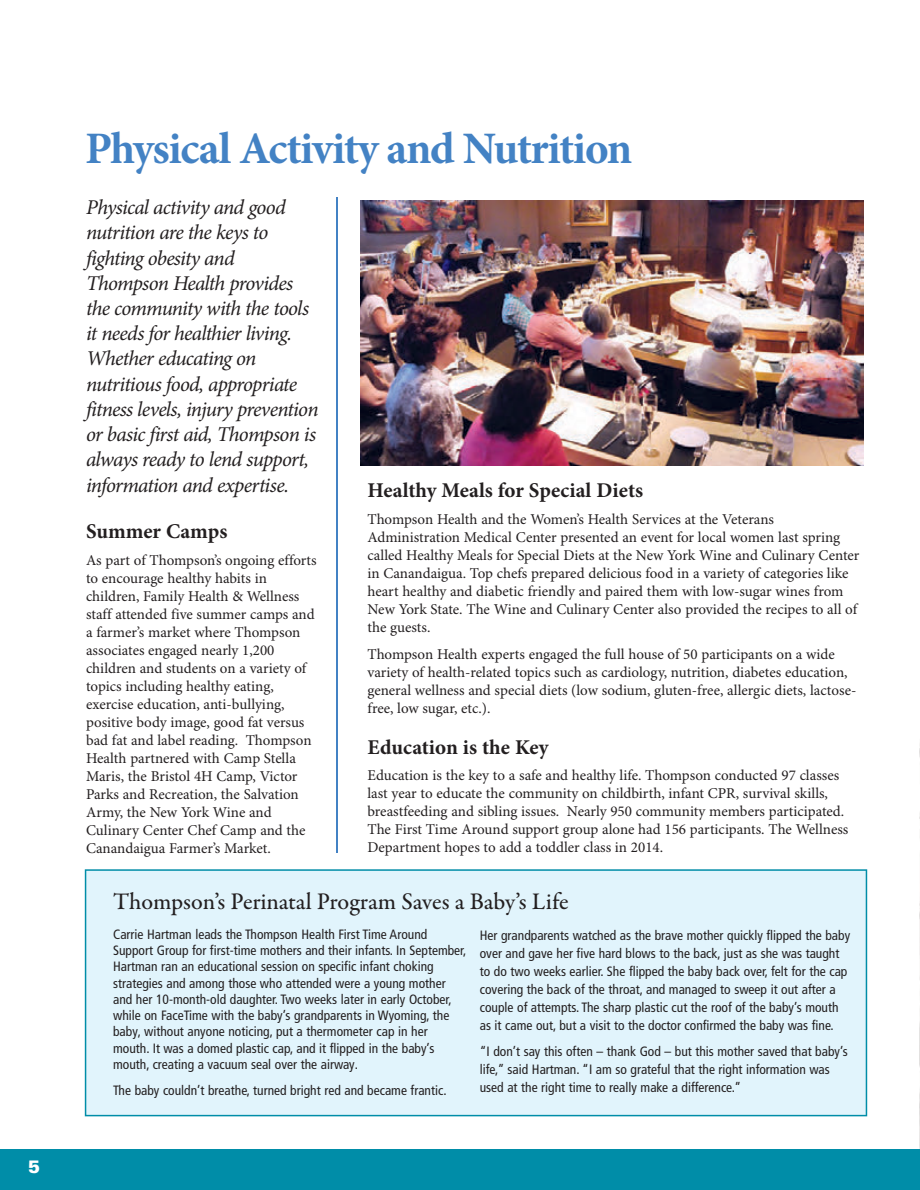
<style>
.page{position:relative;width:920px;height:1190px;background:#fff}
.page>*{position:absolute;margin:0;border:0;box-sizing:border-box;transform-origin:0 0}
.t1{font:700 45px "Minion Pro";letter-spacing:-.035em;color:#4382c4}
.t2{font:500 24px "Garamond Premr Pro";letter-spacing:-.005em;color:#231f20}
.t3{font:italic 21px/25.2px "Minion Pro";letter-spacing:-.04em;color:#231f20}
.t4{font:700 21px "Minion Pro";color:#231f20}
.t5{font:900 18px "Univers";color:#fff}
.t6{font:15px/18px "Minion Pro";color:#231f20}
.t7{font:condensed 13.5px/16.2px "Frutiger LT Pro";color:#231f20}
</style>
<div class="page">
<div style="left:85px;top:869px;width:781px;height:247px;background:#e1f4fc"></div>
<img style="left:919px;top:744px;width:1px;height:405px">
<hr style="left:336px;top:197px;width:2px;height:655px;background:#4382c4">
<hr style="left:919px;top:1149px;width:1px;height:40px;background:#008da8">
<div style="left:0;top:1149px;width:919px;height:40px;background:#008da8"></div>
<img style="left:360px;top:200px;width:502px;height:266px">
<p class="t5" style="left:28px;top:1159px;width:14px">5</p>
<h1 class="t1" style="left:85px;top:132px;width:548px">Physical Activity and Nutrition</h1>
<p class="t3" style="left:86px;top:197px;width:234px">Physical activity and good nutrition are the keys to fighting obesity and<br>Thompson Health provides the community with the tools it needs for healthier living.<br>Whether educating on nutritious food, appropriate fitness levels, injury prevention or basic first aid, Thompson is always ready to lend support, information and expertise.</p>
<h3 class="t4" style="left:86px;top:524px;width:143px">Summer Camps</h3>
<p class="t6" style="left:86px;top:552px;width:232px">As part of Thompson’s ongoing efforts to encourage healthy habits in children, Family Health &amp; Wellness staff attended five summer camps and a farmer’s market where Thompson associates engaged nearly 1,200 children and students on a variety of topics including healthy eating, exercise education, anti-bullying, positive body image, good fat versus bad fat and label reading. Thompson Health partnered with Camp Stella Maris, the Bristol 4H Camp, Victor Parks and Recreation, the Salvation Army, the New York Wine and Culinary Center Chef Camp and the Canandaigua Farmer’s Market.</p>
<h3 class="t4" style="left:367px;top:483px;width:277px">Healthy Meals for Special Diets</h3>
<p class="t6" style="left:367px;top:511px;width:493px">Thompson Health and the Women’s Health Services at the Veterans Administration Medical Center presented an event for local women last spring called Healthy Meals for Special Diets at the New York Wine and Culinary Center in Canandaigua. Top chefs prepared delicious food in a variety of categories like heart healthy and diabetic friendly and paired them with low-sugar wines from New York State. The Wine and Culinary Center also provided the recipes to all of the guests.</p>
<p class="t6" style="left:367px;top:646px;width:490px">Thompson Health experts engaged the full house of 50 participants on a wide variety of health-related topics such as cardiology, nutrition, diabetes education, general wellness and special diets (low sodium, gluten-free, allergic diets, lactose&shy;free, low sugar, etc.).</p>
<h3 class="t4" style="left:367px;top:739px;width:183px">Education is the Key</h3>
<p class="t6" style="left:367px;top:767px;width:482px">Education is the key to a safe and healthy life. Thompson conducted 97 classes last year to educate the community on childbirth, infant CPR, survival skills, breastfeeding and sibling issues. Nearly 950 community members participated.<br>The First Time Around support group alone had 156 participants. The Wellness Department hopes to add a toddler class in 2014.</p>
<h2 class="t2" style="left:113px;top:891px;width:456px">Thompson’s Perinatal Program Saves a Baby’s Life</h2>
<p class="t7" style="left:113px;top:927px;width:354px">Carrie Hartman leads the Thompson Health First Time Around Support Group for first-time mothers and their infants. In September, Hartman ran an educational session on specific infant choking strategies and among those who attended were a young mother and her 10-month-old daughter. Two weeks later in early October, while on FaceTime with the baby’s grandparents in Wyoming, the baby, without anyone noticing, put a thermometer cap in her mouth. It was a domed plastic cap, and it flipped in the baby’s mouth, creating a vacuum seal over the airway.</p>
<p class="t7" style="left:113px;top:1083px;width:335px">The baby couldn’t breathe, turned bright red and became frantic.</p>
<p class="t7" style="left:479px;top:927px;width:372px;line-height:18px">Her grandparents watched as the brave mother quickly flipped the baby over and gave her five hard blows to the back, just as she was taught to do two weeks earlier. She flipped the baby back over, felt for the cap covering the back of the throat, and managed to sweep it out after a couple of attempts. The sharp plastic cut the roof of the baby’s mouth as it came out, but a visit to the doctor confirmed the baby was fine.</p>
<p class="t7" style="left:479px;top:1043px;width:369px;line-height:18px">“I don’t say this often – thank God – but this mother saved that baby’s life,” said Hartman. “I am so grateful that the right information was used at the right time to really make a difference.”</p>
</div>
